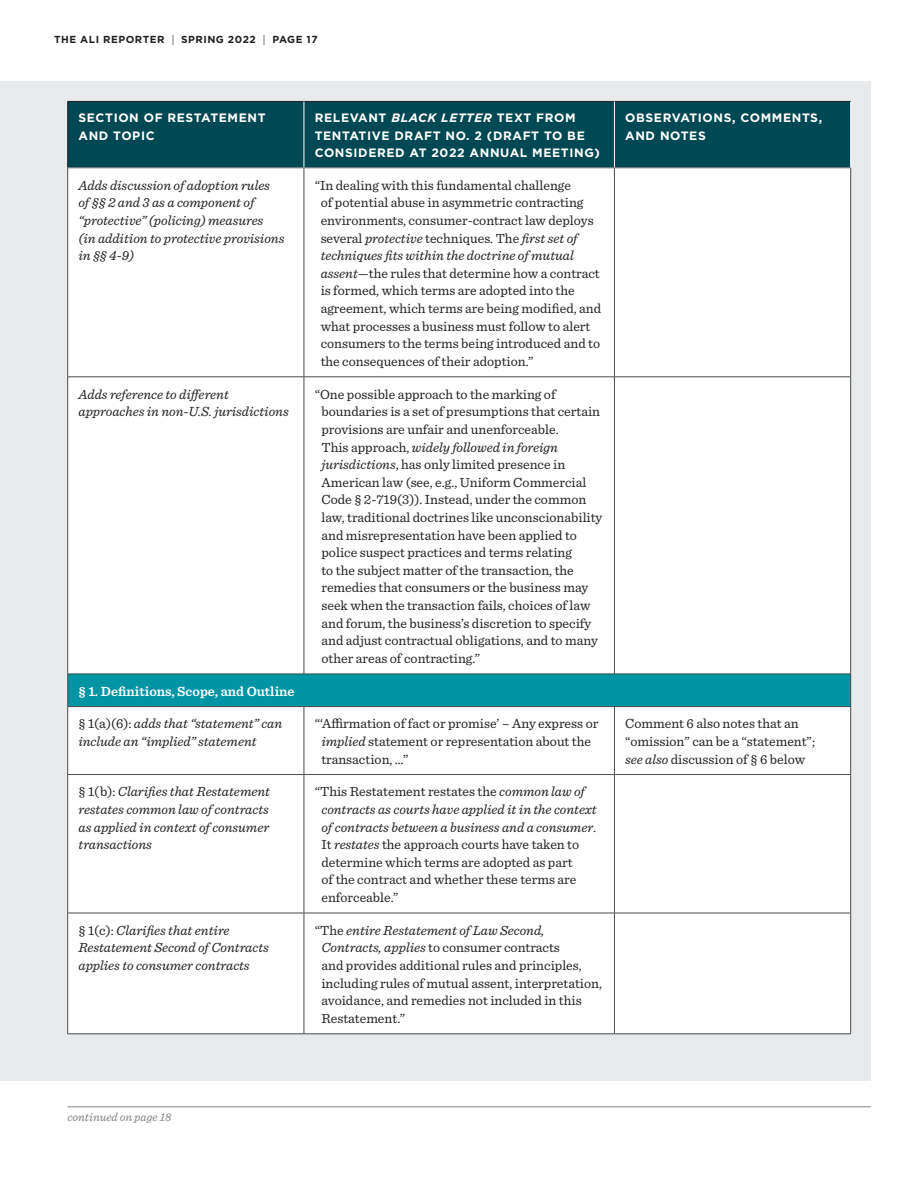
<style>
.page{position:relative;width:918px;height:1188px;background:#fff}
.page>*{position:absolute;margin:0;border:0;box-sizing:border-box;transform-origin:0 0}
.t1{font:13.8px/17.5px "Sentinel";color:#231f20}
.t2{font:italic 13.8px/17.5px "Sentinel";color:#231f20}
.t3{font:600 13.8px "Sentinel";color:#fff}
.t4{font:700 12.15px/17.5px "Gotham";letter-spacing:.05em;color:#fff}
.t5{font:italic 12px "Sentinel";color:#808285}
.t6{font:700 10.2px "Gotham";letter-spacing:.05em;color:#231f20}
.s1{font-style:italic}
.s2{font-style:normal}
</style>
<div class="page">
<hr style="left:68px;top:1107px;width:803px;height:1px;background:#808285">
<div style="left:0;top:81px;width:871px;height:1000px;background:#e9eaeb"></div>
<div style="left:68px;top:102px;width:782px;height:66px;background:#004853"></div>
<div style="left:68px;top:169px;width:782px;height:865px;background:#fff"></div>
<div style="left:68px;top:674px;width:783px;height:33px;background:#0094a5"></div>
<hr style="left:67px;top:168px;width:1px;height:209px;background:#4b4c4d">
<hr style="left:304px;top:168px;width:1px;height:209px;background:#4b4c4d">
<hr style="left:614px;top:168px;width:1px;height:209px;background:#4b4c4d">
<hr style="left:850px;top:168px;width:1px;height:209px;background:#4b4c4d">
<hr style="left:68px;top:377px;width:236px;height:1px;background:#4b4c4d">
<hr style="left:67px;top:377px;width:1px;height:297px;background:#4b4c4d">
<hr style="left:304px;top:377px;width:310px;height:1px;background:#4b4c4d">
<hr style="left:304px;top:377px;width:1px;height:297px;background:#4b4c4d">
<hr style="left:614px;top:377px;width:237px;height:1px;background:#4b4c4d">
<hr style="left:614px;top:377px;width:1px;height:297px;background:#4b4c4d">
<hr style="left:850px;top:377px;width:1px;height:297px;background:#4b4c4d">
<hr style="left:68px;top:674px;width:236px;height:1px;background:#4b4c4d">
<hr style="left:67px;top:674px;width:1px;height:32px;background:#4b4c4d">
<hr style="left:304px;top:674px;width:310px;height:1px;background:#4b4c4d">
<hr style="left:614px;top:674px;width:237px;height:1px;background:#4b4c4d">
<hr style="left:850px;top:674px;width:1px;height:32px;background:#4b4c4d">
<hr style="left:68px;top:706px;width:236px;height:1px;background:#4b4c4d">
<hr style="left:67px;top:707px;width:1px;height:67px;background:#4b4c4d">
<hr style="left:304px;top:706px;width:310px;height:1px;background:#4b4c4d">
<hr style="left:304px;top:707px;width:1px;height:67px;background:#4b4c4d">
<hr style="left:614px;top:706px;width:237px;height:1px;background:#4b4c4d">
<hr style="left:614px;top:707px;width:1px;height:67px;background:#4b4c4d">
<hr style="left:850px;top:707px;width:1px;height:67px;background:#4b4c4d">
<hr style="left:68px;top:774px;width:236px;height:1px;background:#4b4c4d">
<hr style="left:67px;top:775px;width:1px;height:138px;background:#4b4c4d">
<hr style="left:304px;top:774px;width:310px;height:1px;background:#4b4c4d">
<hr style="left:304px;top:775px;width:1px;height:138px;background:#4b4c4d">
<hr style="left:614px;top:774px;width:237px;height:1px;background:#4b4c4d">
<hr style="left:614px;top:775px;width:1px;height:138px;background:#4b4c4d">
<hr style="left:850px;top:775px;width:1px;height:138px;background:#4b4c4d">
<hr style="left:68px;top:913px;width:236px;height:1px;background:#4b4c4d">
<hr style="left:67px;top:913px;width:1px;height:121px;background:#4b4c4d">
<hr style="left:304px;top:913px;width:310px;height:1px;background:#4b4c4d">
<hr style="left:304px;top:913px;width:1px;height:121px;background:#4b4c4d">
<hr style="left:614px;top:913px;width:237px;height:1px;background:#4b4c4d">
<hr style="left:614px;top:913px;width:1px;height:121px;background:#4b4c4d">
<hr style="left:850px;top:913px;width:1px;height:121px;background:#4b4c4d">
<hr style="left:68px;top:1034px;width:236px;height:1px;background:#4b4c4d">
<hr style="left:304px;top:1034px;width:310px;height:1px;background:#4b4c4d">
<hr style="left:614px;top:1034px;width:237px;height:1px;background:#4b4c4d">
<hr style="left:68px;top:101px;width:236px;height:1px;background:#231f20">
<hr style="left:67px;top:102px;width:1px;height:66px;background:#231f20">
<hr style="left:304px;top:101px;width:310px;height:1px;background:#231f20">
<hr style="left:614px;top:101px;width:237px;height:1px;background:#231f20">
<hr style="left:304px;top:102px;width:1px;height:66px;background:#fff">
<hr style="left:614px;top:102px;width:1px;height:66px;background:#fff">
<hr style="left:850px;top:102px;width:1px;height:66px;background:#fff">
<hr style="left:68px;top:168px;width:236px;height:1px;background:#808285">
<hr style="left:304px;top:168px;width:310px;height:1px;background:#808285">
<hr style="left:614px;top:168px;width:237px;height:1px;background:#808285">
<svg style="left:172px;top:35px;width:2px;height:10px"></svg>
<p class="t6" style="left:54px;top:33px;width:112px">THE ALI REPORTER</p>
<p class="t6" style="left:181px;top:33px;width:76px">SPRING 2022</p>
<p class="t6" style="left:272px;top:33px;width:47px">PAGE 17</p>
<p class="t4" style="left:78px;top:109px;width:189px">SECTION OF RESTATEMENT<br>AND TOPIC</p>
<p class="t4" style="left:315px;top:109px;width:287px">RELEVANT <span class="s1">BLACK LETTER</span> TEXT FROM<br>TENTATIVE DRAFT NO. 2 (DRAFT TO BE<br>CONSIDERED AT 2022 ANNUAL MEETING)</p>
<p class="t4" style="left:625px;top:109px;width:198px">OBSERVATIONS, COMMENTS,<br>AND NOTES</p>
<p class="t2" style="left:78px;top:176px;width:207px">Adds discussion of adoption rules<br>of §§ 2 and 3 as a component of “protective” (policing) measures<br>(in addition to protective provisions in §§ 4-9)</p>
<p class="t1" style="left:321px;top:176px;width:282px;text-indent:-6px">“In dealing with this fundamental challenge<br>of potential abuse in asymmetric contracting environments, consumer-contract law deploys several <span class="s1">protective</span> techniques. The <span class="s1">first set of techniques fits within the doctrine of mutual assent</span>—the rules that determine how a contract is formed, which terms are adopted into the agreement, which terms are being modified, and what processes a business must follow to alert consumers to the terms being introduced and to the consequences of their adoption.”</p>
<p class="t2" style="left:78px;top:384px;width:212px">Adds reference to different approaches in non-U.S. jurisdictions</p>
<p class="t1" style="left:321px;top:384px;width:282px;text-indent:-7px">“One possible approach to the marking of boundaries is a set of presumptions that certain provisions are unfair and unenforceable.<br>This approach, <span class="s1">widely followed in foreign jurisdictions</span>, has only limited presence in American law (see, e.g., Uniform Commercial Code § 2-719(3)). Instead, under the common law, traditional doctrines like unconscionability and misrepresentation have been applied to police suspect practices and terms relating<br>to the subject matter of the transaction, the remedies that consumers or the business may seek when the transaction fails, choices of law and forum, the business’s discretion to specify and adjust contractual obligations, and to many other areas of contracting.”</p>
<p class="t3" style="left:78px;top:680px;width:218px">§ 1. Definitions, Scope, and Outline</p>
<p class="t2" style="left:78px;top:714px;width:205px"><span class="s2">§ 1(a)(6):</span> adds that “statement” can include an “implied” statement</p>
<p class="t1" style="left:321px;top:714px;width:278px;text-indent:-7px">“‘Affirmation of fact or promise’ – Any express or <span class="s1">implied</span> statement or representation about the transaction, …”</p>
<p class="t1" style="left:625px;top:714px;width:191px">Comment 6 also notes that an “omission” can be a “statement”; <span class="s1">see also</span> discussion of § 6 below</p>
<p class="t2" style="left:78px;top:782px;width:193px;text-align:justify"><span class="s2">§ 1(b):</span> Clarifies that Restatement restates common law of contracts as applied in context of consumer transactions</p>
<p class="t1" style="left:321px;top:782px;width:277px;text-indent:-7px">“This Restatement restates the <span class="s1">common law of contracts as courts have applied it in the context of contracts between a business and a consumer</span>.<br>It <span class="s1">restates</span> the approach courts have taken to determine which terms are adopted as part<br>of the contract and whether these terms are enforceable.”</p>
<p class="t2" style="left:78px;top:921px;width:192px"><span class="s2">§ 1(c):</span> Clarifies that entire<br>Restatement Second of Contracts applies to consumer contracts</p>
<p class="t1" style="left:321px;top:920px;width:282px;text-indent:-7px">“The <span class="s1">entire Restatement of Law Second, Contracts, applies</span> to consumer contracts<br>and provides additional rules and principles, including rules of mutual assent, interpretation, avoidance, and remedies not included in this Restatement.”</p>
<p class="t5" style="left:68px;top:1107px;width:106px">continued on page 18</p>
</div>
